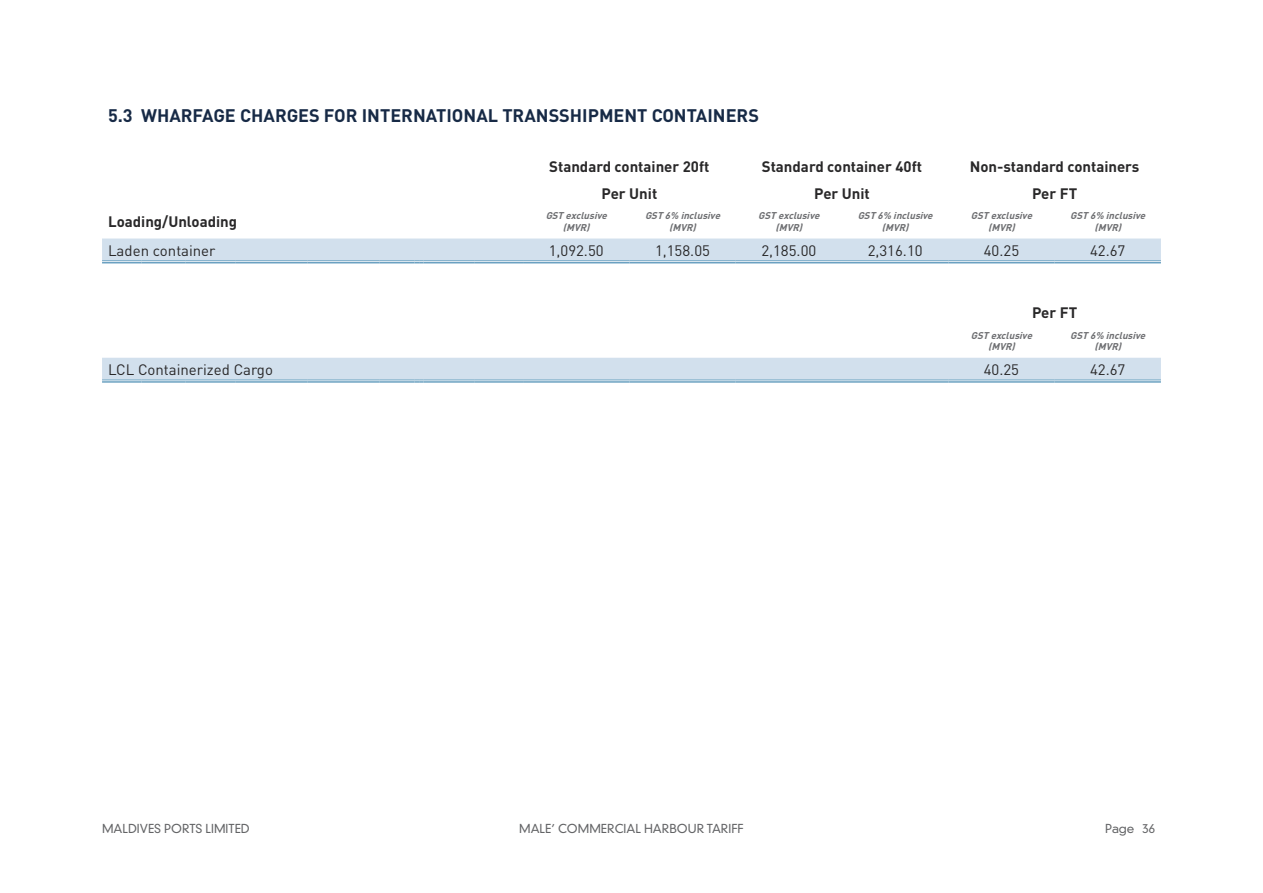
<style>
.page{position:relative;width:1263px;height:893px;background:#fff}
.page>*{position:absolute;margin:0;border:0;box-sizing:border-box;transform-origin:0 0}
.t1{font:700 18px "DIN Pro";color:#172a46}
.t2{font:700 15px "DIN Pro";color:#292829}
.t3{font:15px "DIN Pro";color:#292829}
.t4{font:300 12px "DIN Neuzeit Grotesk Std";color:#636466}
.t5{font:italic 700 9.75px/11.7px "DIN Pro";color:#6d6e71;text-align:center}
</style>
<div class="page">
<svg style="left:102px;top:238px;width:1059px;height:142px"></svg>
<hr style="left:523px;top:260px;width:106px;height:3px;background:#fff">
<hr style="left:629px;top:260px;width:107px;height:3px;background:#fff">
<hr style="left:736px;top:260px;width:106px;height:3px;background:#fff">
<hr style="left:842px;top:260px;width:106px;height:3px;background:#fff">
<hr style="left:948px;top:260px;width:106px;height:3px;background:#fff">
<hr style="left:1054px;top:260px;width:107px;height:3px;background:#fff">
<hr style="left:102px;top:260px;width:39px;height:3px;background:#fff">
<hr style="left:141px;top:260px;width:44px;height:3px;background:#fff">
<hr style="left:185px;top:260px;width:51px;height:3px;background:#fff">
<hr style="left:236px;top:260px;width:72px;height:3px;background:#fff">
<hr style="left:308px;top:260px;width:72px;height:3px;background:#fff">
<hr style="left:380px;top:260px;width:35px;height:3px;background:#fff">
<hr style="left:424px;top:260px;width:50px;height:3px;background:#fff">
<hr style="left:474px;top:260px;width:49px;height:3px;background:#fff">
<hr style="left:523px;top:260px;width:106px;height:1px;background:#6ba1c1">
<hr style="left:523px;top:262px;width:106px;height:1px;background:#6ba1c1">
<hr style="left:629px;top:260px;width:107px;height:1px;background:#6ba1c1">
<hr style="left:629px;top:262px;width:107px;height:1px;background:#6ba1c1">
<hr style="left:736px;top:260px;width:106px;height:1px;background:#6ba1c1">
<hr style="left:736px;top:262px;width:106px;height:1px;background:#6ba1c1">
<hr style="left:842px;top:260px;width:106px;height:1px;background:#6ba1c1">
<hr style="left:842px;top:262px;width:106px;height:1px;background:#6ba1c1">
<hr style="left:948px;top:260px;width:106px;height:1px;background:#6ba1c1">
<hr style="left:948px;top:262px;width:106px;height:1px;background:#6ba1c1">
<hr style="left:1054px;top:260px;width:107px;height:1px;background:#6ba1c1">
<hr style="left:1054px;top:262px;width:107px;height:1px;background:#6ba1c1">
<hr style="left:102px;top:380px;width:39px;height:1px;background:#6ba1c1">
<hr style="left:102px;top:381px;width:39px;height:2px;background:#6ba1c1">
<hr style="left:141px;top:380px;width:44px;height:1px;background:#6ba1c1">
<hr style="left:141px;top:381px;width:44px;height:2px;background:#6ba1c1">
<hr style="left:185px;top:380px;width:51px;height:1px;background:#6ba1c1">
<hr style="left:185px;top:381px;width:51px;height:2px;background:#6ba1c1">
<hr style="left:236px;top:380px;width:72px;height:1px;background:#6ba1c1">
<hr style="left:236px;top:381px;width:72px;height:2px;background:#6ba1c1">
<hr style="left:308px;top:380px;width:72px;height:1px;background:#6ba1c1">
<hr style="left:308px;top:381px;width:72px;height:2px;background:#6ba1c1">
<hr style="left:380px;top:380px;width:35px;height:1px;background:#6ba1c1">
<hr style="left:380px;top:381px;width:35px;height:2px;background:#6ba1c1">
<svg style="left:415px;top:380px;width:9px;height:3px"></svg>
<hr style="left:424px;top:380px;width:50px;height:1px;background:#6ba1c1">
<hr style="left:424px;top:381px;width:50px;height:2px;background:#6ba1c1">
<hr style="left:474px;top:380px;width:49px;height:1px;background:#6ba1c1">
<hr style="left:474px;top:381px;width:49px;height:2px;background:#6ba1c1">
<hr style="left:523px;top:380px;width:106px;height:1px;background:#6ba1c1">
<hr style="left:523px;top:381px;width:106px;height:2px;background:#6ba1c1">
<hr style="left:629px;top:380px;width:107px;height:1px;background:#6ba1c1">
<hr style="left:629px;top:381px;width:107px;height:2px;background:#6ba1c1">
<hr style="left:736px;top:380px;width:106px;height:1px;background:#6ba1c1">
<hr style="left:736px;top:381px;width:106px;height:2px;background:#6ba1c1">
<hr style="left:842px;top:380px;width:106px;height:1px;background:#6ba1c1">
<hr style="left:842px;top:381px;width:106px;height:2px;background:#6ba1c1">
<hr style="left:948px;top:380px;width:106px;height:1px;background:#6ba1c1">
<hr style="left:948px;top:381px;width:106px;height:2px;background:#6ba1c1">
<hr style="left:1054px;top:380px;width:107px;height:1px;background:#6ba1c1">
<hr style="left:1054px;top:381px;width:107px;height:2px;background:#6ba1c1">
<hr style="left:102px;top:260px;width:39px;height:1px;background:#6ba1c1">
<hr style="left:102px;top:262px;width:39px;height:1px;background:#6ba1c1">
<hr style="left:141px;top:260px;width:44px;height:1px;background:#6ba1c1">
<hr style="left:141px;top:262px;width:44px;height:1px;background:#6ba1c1">
<hr style="left:185px;top:260px;width:51px;height:1px;background:#6ba1c1">
<hr style="left:185px;top:262px;width:51px;height:1px;background:#6ba1c1">
<hr style="left:236px;top:260px;width:72px;height:1px;background:#6ba1c1">
<hr style="left:236px;top:262px;width:72px;height:1px;background:#6ba1c1">
<hr style="left:308px;top:260px;width:72px;height:1px;background:#6ba1c1">
<hr style="left:308px;top:262px;width:72px;height:1px;background:#6ba1c1">
<hr style="left:380px;top:260px;width:35px;height:1px;background:#6ba1c1">
<hr style="left:380px;top:262px;width:35px;height:1px;background:#6ba1c1">
<svg style="left:415px;top:260px;width:9px;height:3px"></svg>
<hr style="left:424px;top:260px;width:50px;height:1px;background:#6ba1c1">
<hr style="left:424px;top:262px;width:50px;height:1px;background:#6ba1c1">
<hr style="left:474px;top:260px;width:49px;height:1px;background:#6ba1c1">
<hr style="left:474px;top:262px;width:49px;height:1px;background:#6ba1c1">
<h1 class="t1" style="left:108px;top:103px;width:652px">5.3 WHARFAGE CHARGES FOR INTERNATIONAL TRANSSHIPMENT CONTAINERS</h1>
<h2 class="t2" style="left:549px;top:156px;width:162px">Standard container 20ft</h2>
<h2 class="t2" style="left:762px;top:156px;width:162px">Standard container 40ft</h2>
<h2 class="t2" style="left:970px;top:156px;width:171px">Non-standard containers</h2>
<h2 class="t2" style="left:601px;top:183px;width:57px">Per Unit</h2>
<h2 class="t2" style="left:814px;top:183px;width:57px">Per Unit</h2>
<h2 class="t2" style="left:1032px;top:183px;width:47px">Per FT</h2>
<h2 class="t2" style="left:108px;top:212px;width:131px">Loading/Unloading</h2>
<p class="t5" style="left:546px;top:210px;width:66px">GSTexclusive (MVR)</p>
<p class="t5" style="left:645px;top:210px;width:80px">GST6% inclusive (MVR)</p>
<p class="t5" style="left:758px;top:210px;width:66px">GSTexclusive (MVR)</p>
<p class="t5" style="left:858px;top:210px;width:80px">GST6% inclusive (MVR)</p>
<p class="t5" style="left:971px;top:210px;width:66px">GSTexclusive (MVR)</p>
<p class="t5" style="left:1070px;top:210px;width:80px">GST6% inclusive (MVR)</p>
<h2 class="t3" style="left:108px;top:240px;width:109px">Laden container</h2>
<h2 class="t3" style="left:549px;top:240px;width:56px">1,092.50</h2>
<h2 class="t3" style="left:655px;top:240px;width:56px">1,158.05</h2>
<h2 class="t3" style="left:761px;top:240px;width:56px">2,185.00</h2>
<h2 class="t3" style="left:868px;top:240px;width:56px">2,316.10</h2>
<h2 class="t3" style="left:984px;top:240px;width:37px">40.25</h2>
<h2 class="t3" style="left:1090px;top:240px;width:37px">42.67</h2>
<h2 class="t2" style="left:1032px;top:302px;width:47px">Per FT</h2>
<p class="t5" style="left:971px;top:329px;width:66px">GSTexclusive (MVR)</p>
<p class="t5" style="left:1070px;top:329px;width:80px">GST6% inclusive (MVR)</p>
<h2 class="t3" style="left:108px;top:360px;width:166px">LCL Containerized Cargo</h2>
<h2 class="t3" style="left:984px;top:360px;width:37px">40.25</h2>
<h2 class="t3" style="left:1090px;top:360px;width:37px">42.67</h2>
<p class="t4" style="left:102px;top:821px;width:149px">MALDIVES PORTS LIMITED</p>
<p class="t4" style="left:519px;top:821px;width:226px">MALE’ COMMERCIAL HARBOUR TARIFF</p>
<p class="t4" style="left:1105px;top:821px;width:51px">Page 36</p>
</div>
